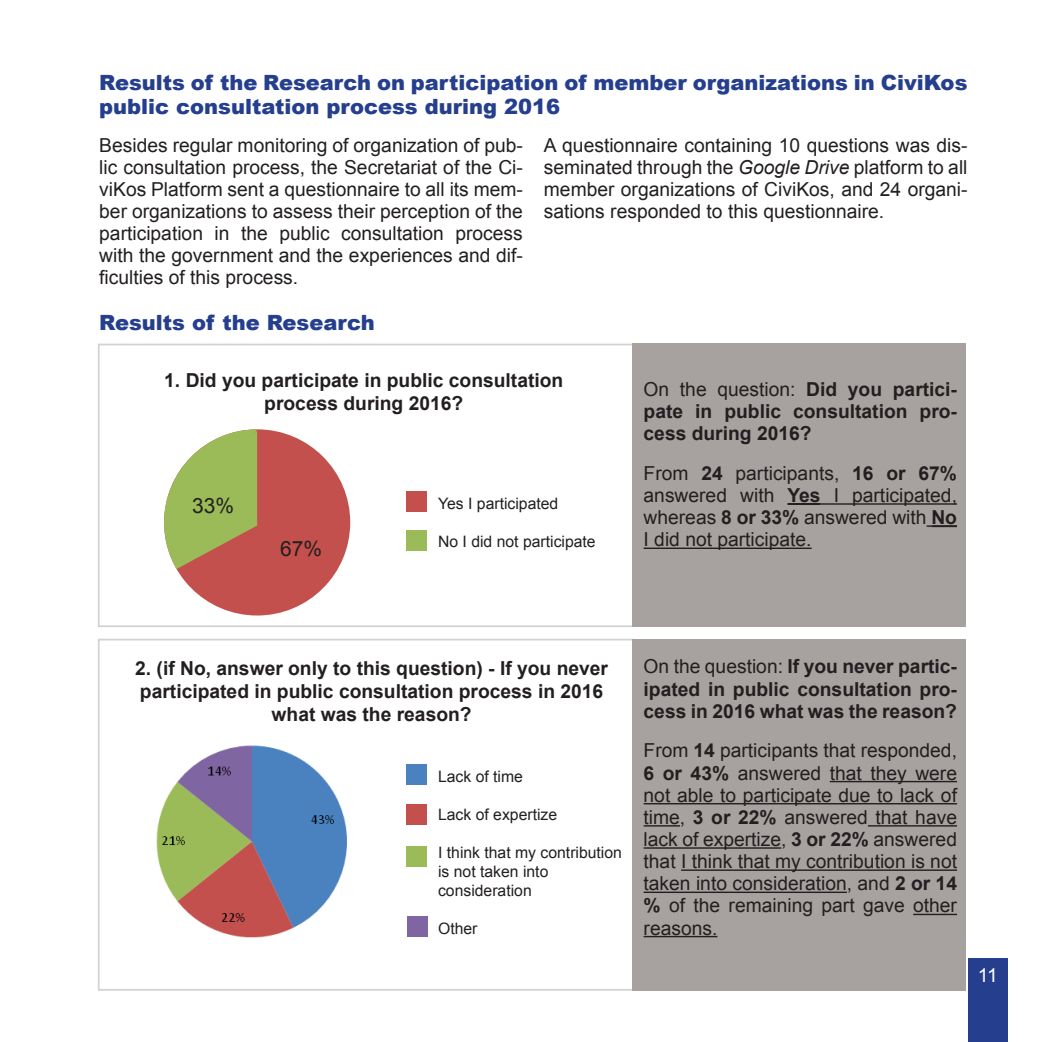
<style>
.page{position:relative;width:1042px;height:1042px;background:#fff}
.page>*{position:absolute;margin:0;border:0;box-sizing:border-box;transform-origin:0 0}
.t1{font:900 21px/24.2px "Arial";color:#253f8e}
.t2{font:21px "Arial";color:#231f20}
.t3{font:19.25px/22.1px "Arial";color:#231f20;text-align:justify}
.t4{font:700 19.25px/23.1px "Arial";color:#231f20;text-align:justify}
.t5{font:19.25px "Arial";color:#fff}
.t6{font:15.75px/18.9px "Arial";color:#231f20}
.s1{font-style:italic}
.s2{font-weight:400}
.s3{font-weight:700}
</style>
<div class="page">
<div style="left:967px;top:958px;width:40px;height:84px;background:#253f8e"></div>
<img style="left:156px;top:745px;width:191px;height:193px">
<div style="left:98px;top:344px;width:536px;height:283px;border:2px solid #d1d2d4"></div>
<div style="left:98px;top:639px;width:536px;height:351px;border:2px solid #d1d2d4"></div>
<div style="left:631px;top:344px;width:334px;height:283px;background:#a7a2a0"></div>
<div style="left:631px;top:639px;width:334px;height:351px;background:#a7a2a0"></div>
<hr style="left:787px;top:503px;width:33px;height:2px;background:#231f20">
<hr style="left:820px;top:503px;width:137px;height:2px;background:#231f20">
<hr style="left:931px;top:525px;width:26px;height:2px;background:#231f20">
<hr style="left:643px;top:547px;width:168px;height:2px;background:#231f20">
<hr style="left:830px;top:781px;width:127px;height:1px;background:#231f20">
<hr style="left:643px;top:803px;width:314px;height:1px;background:#231f20">
<hr style="left:643px;top:825px;width:37px;height:1px;background:#231f20">
<hr style="left:868px;top:825px;width:89px;height:1px;background:#231f20">
<hr style="left:643px;top:847px;width:138px;height:2px;background:#231f20">
<hr style="left:681px;top:869px;width:276px;height:2px;background:#231f20">
<hr style="left:643px;top:891px;width:204px;height:2px;background:#231f20">
<hr style="left:913px;top:914px;width:44px;height:1px;background:#231f20">
<hr style="left:643px;top:936px;width:74px;height:1px;background:#231f20">
<div style="left:164px;top:429px;width:186px;height:186px;background:#c3504d;border-radius:50%"></div>
<svg style="left:164px;top:429px;width:93px;height:140px"></svg>
<div style="left:406px;top:491px;width:20px;height:20px;background:#c3504d"></div>
<div style="left:406px;top:764px;width:20px;height:21px;background:#4a81bf"></div>
<div style="left:406px;top:530px;width:20px;height:21px;background:#9abb58"></div>
<div style="left:406px;top:804px;width:20px;height:20px;background:#c3504d"></div>
<div style="left:406px;top:846px;width:20px;height:21px;background:#9abb58"></div>
<div style="left:407px;top:916px;width:20px;height:21px;background:#8065a3"></div>
<p class="t1" style="left:99px;top:69px;width:870px">Results of the Research on participation of member organizations in CiviKos public consultation process during 2016</p>
<p class="t3" style="left:99px;top:134px;width:425px">Besides regular monitoring of organization of pub&shy;lic consultation process, the Secretariat of the Ci&shy;viKos Platform sent a questionnaire to all its mem&shy;ber organizations to assess their perception of the participation in the public consultation process with the government and the experiences and dif&shy;ficulties of this process.</p>
<p class="t3" style="left:544px;top:134px;width:425px">A questionnaire containing 10 questions was dis&shy;seminated through the <span class="s1">Google Drive</span> platform to all member organizations of CiviKos, and 24 organi&shy;sations responded to this questionnaire.</p>
<p class="t1" style="left:99px;top:309px;width:277px">Results of the Research</p>
<p class="t4" style="left:164px;top:369px;width:400px;text-align:center">1. Did you participate in public consultation process during 2016?</p>
<p class="t2" style="left:192px;top:491px;width:44px">33%</p>
<p class="t2" style="left:280px;top:534px;width:44px">67%</p>
<p class="t6" style="left:438px;top:494px;width:122px">Yes I participated</p>
<p class="t6" style="left:438px;top:532px;width:159px">No I did not participate</p>
<p class="t4" style="left:643px;top:379px;width:315px;line-height:22.1px"><span class="s2">On the question:</span> Did you partici&shy;pate in public consultation pro&shy;cess during 2016?</p>
<p class="t3" style="left:643px;top:462px;width:315px">From <span class="s3">24</span> participants, <span class="s3">16 or 67% </span>answered with <span class="s3">Yes</span> I participated, whereas <span class="s3">8 or 33%</span> answered with <span class="s3">No </span>I did not participate.</p>
<p class="t4" style="left:135px;top:657px;width:474px;text-align:center">2. (if No, answer only to this question) - If you never participated in public consultation process in 2016 what was the reason?</p>
<p class="t6" style="left:438px;top:767px;width:86px">Lack of time</p>
<p class="t6" style="left:438px;top:805px;width:121px">Lack of expertize</p>
<p class="t6" style="left:438px;top:843px;width:185px">I think that my contribution is not taken into consideration</p>
<p class="t6" style="left:438px;top:919px;width:41px">Other</p>
<p class="t4" style="left:643px;top:656px;width:315px;line-height:22.2px"><span class="s2">On the question:</span> If you never partic&shy;ipated in public consultation pro&shy;cess in 2016 what was the reason?</p>
<p class="t3" style="left:643px;top:740px;width:315px">From <span class="s3">14</span> participants that responded, <span class="s3">6 or 43%</span> answered that they were not able to participate due to lack of time, <span class="s3">3 or 22%</span> answered that have lack of expertize, <span class="s3">3 or 22%</span> answered that I think that my contribution is not taken into consideration, and <span class="s3">2 or 14 %</span> of the remaining part gave other reasons.</p>
<p class="t5" style="left:978px;top:962px;width:21px">11</p>
</div>
